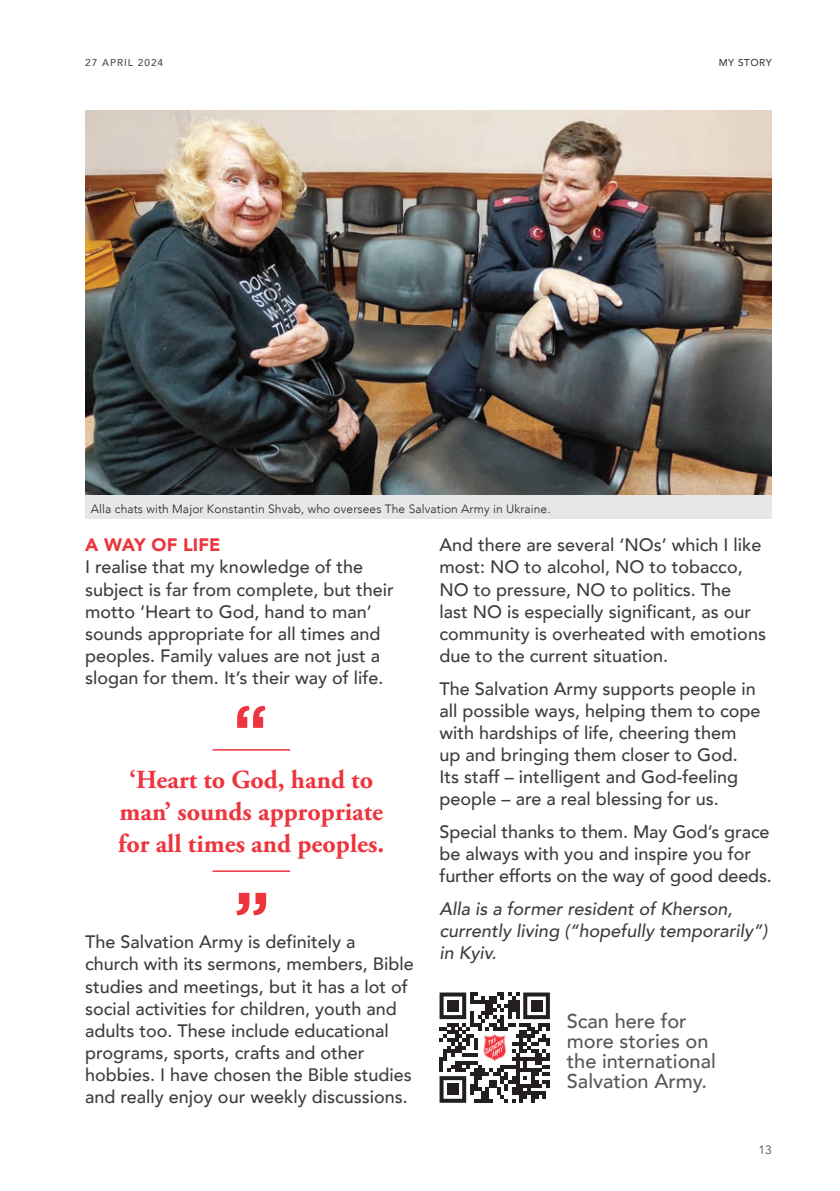
<style>
.page{position:relative;width:840px;height:1191px;background:#fff}
.page>*{position:absolute;margin:0;border:0;box-sizing:border-box;transform-origin:0 0}
.Pull_Quote_-_Grey{font:700 26px/32px "Adobe Garamond Pro";color:#ee343d;text-align:center}
.Salvos_Subhead_no_baseline{font:500 20px/20px "Avenir";color:#57585a}
.Salvos_Body{font:500 18px/22px "Avenir";color:#3e3e3f}
.Writer_Info_at_the_bottom{font:italic 500 18px/22px "Avenir";color:#3e3e3f}
.Intext_Subhead{font:900 18px "Avenir";letter-spacing:.01em;color:#ee343d}
.Image_Caption{font:300 12px "Avenir";letter-spacing:.01em;color:#231f20}
.t1{font:12px "Avenir";color:#4b4c4d}
.t2{font:500 10px "Avenir";letter-spacing:.1em;color:#4b4c4d}
.Page_name_-_Right{font:500 10px "Avenir";letter-spacing:.05em;color:#3e3e3f}
</style>
<div class="page">
<svg style="left:236px;top:893px;width:30px;height:22px"></svg>
<hr style="left:212px;top:870px;width:78px;height:2px;background:#ee343d">
<hr style="left:212px;top:749px;width:78px;height:1px;background:#ee343d">
<svg style="left:237px;top:706px;width:28px;height:22px"></svg>
<img style="left:85px;top:110px;width:686px;height:385px">
<div style="left:85px;top:495px;width:686px;height:23px;background:#e6e7e9"></div>
<svg style="left:439px;top:992px;width:110px;height:110px"></svg>
<p class="t2" style="left:85px;top:54px;width:32px">27 April</p>
<p class="t2" style="left:138px;top:54px;width:27px">2024</p>
<p class="Page_name_-_Right" style="left:718px;top:54px;width:55px">MY STORY</p>
<p class="Image_Caption" style="left:91px;top:501px;width:461px">Alla chats with Major Konstantin Shvab, who oversees The Salvation Army in Ukraine.</p>
<p class="Intext_Subhead" style="left:85px;top:530px;width:137px">A WAY OF LIFE</p>
<p class="Salvos_Body" style="left:85px;top:555px;width:310px">I realise that my knowledge of the subject is far from complete, but their motto ‘Heart to God, hand to man’ sounds appropriate for all times and peoples. Family values are not just a slogan for them. It’s their way of life.</p>
<p class="Pull_Quote_-_Grey" style="left:118px;top:764px;width:267px">‘Heart to God, hand to man’ sounds appropriate for all times and peoples.</p>
<p class="Salvos_Body" style="left:85px;top:930px;width:330px">The Salvation Army is definitely a<br>church with its sermons, members, Bible studies and meetings, but it has a lot of social activities for children, youth and adults too. These include educational programs, sports, crafts and other hobbies. I have chosen the Bible studies and really enjoy our weekly discussions.</p>
<p class="Salvos_Body" style="left:439px;top:533px;width:328px">And there are several ‘NOs’ which I like most: NO to alcohol, NO to tobacco, NO to pressure, NO to politics. The<br>last NO is especially significant, as our community is overheated with emotions due to the current situation.</p>
<p class="Salvos_Body" style="left:439px;top:676px;width:322px">The Salvation Army supports people in all possible ways, helping them to cope with hardships of life, cheering them up and bringing them closer to God.<br>Its staff – intelligent and God-feeling people – are a real blessing for us.</p>
<p class="Salvos_Body" style="left:439px;top:820px;width:333px">Special thanks to them. May God’s grace be always with you and inspire you for further efforts on the way of good deeds.</p>
<p class="Writer_Info_at_the_bottom" style="left:439px;top:898px;width:329px">Alla is a former resident of Kherson, currently living (“hopefully temporarily”) in Kyiv.</p>
<p class="Salvos_Subhead_no_baseline" style="left:566px;top:1009px;width:150px">Scan here for more stories on the international<br>Salvation Army.</p>
<p class="t1" style="left:758px;top:1142px;width:15px">13</p>
</div>
